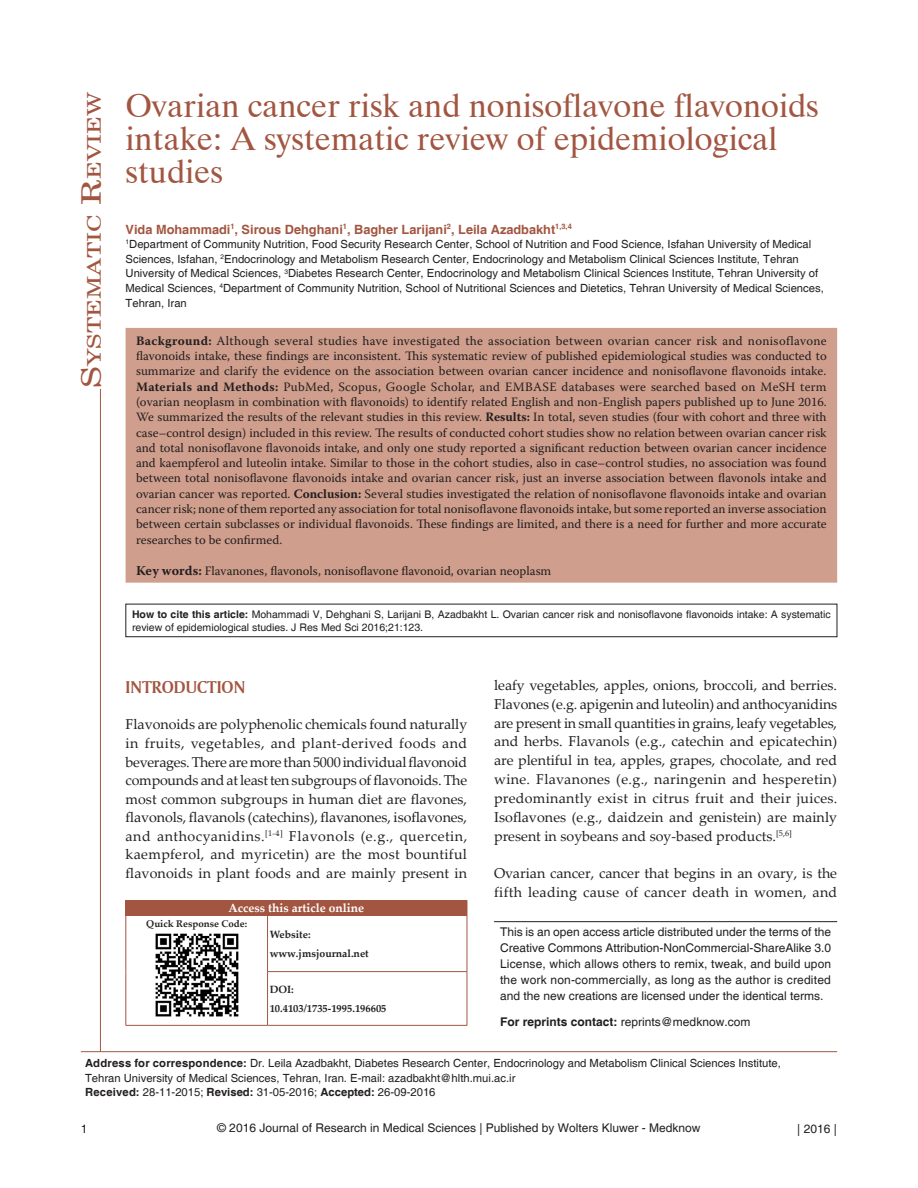
<style>
.page{position:relative;width:918px;height:1188px;background:#fff}
.page>*{position:absolute;margin:0;border:0;box-sizing:border-box;transform-origin:0 0}
.AT{font:33px/33px "Dutch 801 BT";color:#a25641}
.AH{font:18.9px "New Century Schlbk";color:#a25641;scale:1.3 1}
.t1{font:18px "Amerigo BT Bold A";color:#a25641}
.TX{font:14.25px/18.9px "Palatino Linotype";letter-spacing:.005em;color:#231f20;text-align:justify}
.ABS{font:12.75px/15.3px "Warnock Pro";color:#231f20;text-align:justify}
.KWD{font:12.75px "Warnock Pro";color:#231f20}
.AU{font:700 12.75px "Helvetica";color:#a25641}
.C{font:12px/16.2px "Helvetica";color:#231f20;text-align:justify}
.AAO{font:700 12px "Palatino Linotype";color:#fff}
.AFF{font:11.25px/14.7px "Helvetica";color:#231f20}
.ADD{font:11.25px/14.5px "Helvetica";color:#231f20}
.HIS{font:11.25px "Helvetica";color:#231f20}
.SRC{font:10.5px/12.6px "Helvetica";color:#231f20}
.Web{font:700 10.5px/18.5px "Palatino Linotype";color:#231f20}
.QRC{font:700 9.75px "Palatino Linotype";color:#231f20}
.s1{font-size:27px}
.s2{font-weight:700}
.s3{font-weight:700;font-size:13.5px}
</style>
<div class="page">
<div style="left:126px;top:329px;width:710px;height:253px;background:#cf9e8c"></div>
<div style="left:126px;top:328px;width:711px;height:255px;border:2px solid #cf9e8c"></div>
<hr style="left:81px;top:1051px;width:756px;height:1px;background:#a25641">
<hr style="left:100px;top:389px;width:1px;height:663px;background:#a25641">
<div style="left:126px;top:604px;width:711px;height:33px;border:1px solid #231f20"></div>
<hr style="left:494px;top:921px;width:343px;height:1px;background:#231f20">
<div style="left:126px;top:900px;width:341px;height:15px;background:#a25641"></div>
<svg style="left:467px;top:900px;width:1px;height:15px"></svg>
<hr style="left:126px;top:916px;width:1px;height:56px;background:#a25641">
<hr style="left:126px;top:972px;width:1px;height:53px;background:#a25641">
<hr style="left:126px;top:915px;width:142px;height:1px;background:#a25641">
<hr style="left:267px;top:916px;width:1px;height:55px;background:#a25641">
<hr style="left:268px;top:915px;width:199px;height:1px;background:#a25641">
<hr style="left:467px;top:916px;width:1px;height:55px;background:#a25641">
<hr style="left:126px;top:1025px;width:142px;height:1px;background:#a25641">
<hr style="left:267px;top:972px;width:1px;height:53px;background:#a25641">
<hr style="left:267px;top:971px;width:200px;height:1px;background:#a25641">
<hr style="left:467px;top:972px;width:1px;height:53px;background:#a25641">
<hr style="left:268px;top:1025px;width:199px;height:1px;background:#a25641">
<img style="left:155px;top:933px;width:84px;height:84px">
<p class="AH" style="left:83px;top:388px;width:230px;rotate:-90deg"><span class="s1">S</span>ystematic <span class="s1">R</span>eview</p>
<p class="AT" style="left:126px;top:89px;width:695px">Ovarian cancer risk and nonisoflavone flavonoids intake: A systematic review of epidemiological studies</p>
<p class="AU" style="left:126px;top:221px;width:448px">Vida Mohammadi<sup>1</sup>, Sirous Dehghani<sup>1</sup>, Bagher Larijani<sup>2</sup>, Leila Azadbakht<sup>1,3,4</sup></p>
<p class="AFF" style="left:126px;top:237px;width:700px"><sup>1</sup>Department of Community Nutrition, Food Security Research Center, School of Nutrition and Food Science, Isfahan University of Medical Sciences, Isfahan, <sup>2</sup>Endocrinology and Metabolism Research Center, Endocrinology and Metabolism Clinical Sciences Institute, Tehran University of Medical Sciences, <sup>3</sup>Diabetes Research Center, Endocrinology and Metabolism Clinical Sciences Institute, Tehran University of Medical Sciences, <sup>4</sup>Department of Community Nutrition, School of Nutritional Sciences and Dietetics, Tehran University of Medical Sciences, Tehran, Iran</p>
<p class="ABS" style="left:136px;top:333px;width:692px"><span class="s2">Background:</span> Although several studies have investigated the association between ovarian cancer risk and nonisoflavone flavonoids intake, these findings are inconsistent. This systematic review of published epidemiological studies was conducted to summarize and clarify the evidence on the association between ovarian cancer incidence and nonisoflavone flavonoids intake.<br><span class="s2">Materials and Methods:</span> PubMed, Scopus, Google Scholar, and EMBASE databases were searched based on MeSH term (ovarian neoplasm in combination with flavonoids) to identify related English and non‑English papers published up to June 2016.<br>We summarized the results of the relevant studies in this review. <span class="s2">Results:</span> In total, seven studies (four with cohort and three with case–control design) included in this review. The results of conducted cohort studies show no relation between ovarian cancer risk and total nonisoflavone flavonoids intake, and only one study reported a significant reduction between ovarian cancer incidence and kaempferol and luteolin intake. Similar to those in the cohort studies, also in case–control studies, no association was found between total nonisoflavone flavonoids intake and ovarian cancer risk, just an inverse association between flavonols intake and ovarian cancer was reported. <span class="s2">Conclusion:</span> Several studies investigated the relation of nonisoflavone flavonoids intake and ovarian cancer risk; none of them reported any association for total nonisoflavone flavonoids intake, but some reported an inverse association between certain subclasses or individual flavonoids. These findings are limited, and there is a need for further and more accurate researches to be confirmed.</p>
<p class="KWD" style="left:136px;top:563px;width:417px"><span class="s3">Key words:</span> Flavanones, flavonols, nonisoflavone flavonoid, ovarian neoplasm</p>
<p class="SRC" style="left:132px;top:608px;width:700px"><span class="s2">How to cite this article:</span> Mohammadi V, Dehghani S, Larijani B, Azadbakht L. Ovarian cancer risk and nonisoflavone flavonoids intake: A systematic review of epidemiological studies. J Res Med Sci 2016;21:123.</p>
<h1 class="t1" style="left:126px;top:676px;width:121px">INTRODUCTION</h1>
<p class="TX" style="left:126px;top:715px;width:343px">Flavonoids are polyphenolic chemicals found naturally in fruits, vegetables, and plant‑derived foods and beverages.There aremore than5000 individualflavonoid compounds and at least ten subgroups of flavonoids. The most common subgroups in human diet are flavones, flavonols, flavanols (catechins), flavanones, isoflavones, and anthocyanidins.<sup>[1‑4]</sup> Flavonols (e.g., quercetin, kaempferol, and myricetin) are the most bountiful flavonoids in plant foods and are mainly present in</p>
<p class="AAO" style="left:229px;top:900px;width:137px">Access this article online</p>
<p class="QRC" style="left:146px;top:917px;width:102px">Quick Response Code:</p>
<p class="Web" style="left:270px;top:925px;width:101px">Website: www.jmsjournal.net</p>
<p class="Web" style="left:270px;top:980px;width:118px">DOI:<br>10.4103/1735-1995.196605</p>
<p class="TX" style="left:494px;top:675px;width:345px">leafy vegetables, apples, onions, broccoli, and berries.<br>Flavones (e.g. apigenin and luteolin) and anthocyanidins are present in small quantities in grains, leafy vegetables, and herbs. Flavanols (e.g., catechin and epicatechin) are plentiful in tea, apples, grapes, chocolate, and red wine. Flavanones (e.g., naringenin and hesperetin) predominantly exist in citrus fruit and their juices.<br>Isoflavones (e.g., daidzein and genistein) are mainly present in soybeans and soy‑based products.<sup>[5,6]</sup></p>
<p class="TX" style="left:494px;top:863px;width:345px">Ovarian cancer, cancer that begins in an ovary, is the fifth leading cause of cancer death in women, and</p>
<p class="C" style="left:500px;top:924px;width:333px">This is an open access article distributed under the terms of the Creative Commons Attribution‑NonCommercial‑ShareAlike 3.0<br>License, which allows others to remix, tweak, and build upon the work non‑commercially, as long as the author is credited and the new creations are licensed under the identical terms.</p>
<p class="C" style="left:500px;top:1014px;width:252px"><span class="s2">For reprints contact:</span> reprints@medknow.com</p>
<p class="ADD" style="left:85px;top:1056px;width:697px"><span class="s2">Address for correspondence:</span> Dr. Leila Azadbakht, Diabetes Research Center, Endocrinology and Metabolism Clinical Sciences Institute,<br>Tehran University of Medical Sciences, Tehran, Iran. E‑mail: azadbakht@hlth.mui.ac.ir</p>
<p class="HIS" style="left:85px;top:1086px;width:352px"><span class="s2">Received:</span> 28‑11‑2015; <span class="s2">Revised:</span> 31‑05‑2016; <span class="s2">Accepted:</span> 26‑09‑2016</p>
<p class="C" style="left:81px;top:1122px;width:8px">1</p>
<p class="C" style="left:217px;top:1121px;width:485px">© 2016 Journal of Research in Medical Sciences | Published by Wolters Kluwer ‑ Medknow</p>
<p class="C" style="left:797px;top:1121px;width:41px">| 2016 |</p>
</div>
